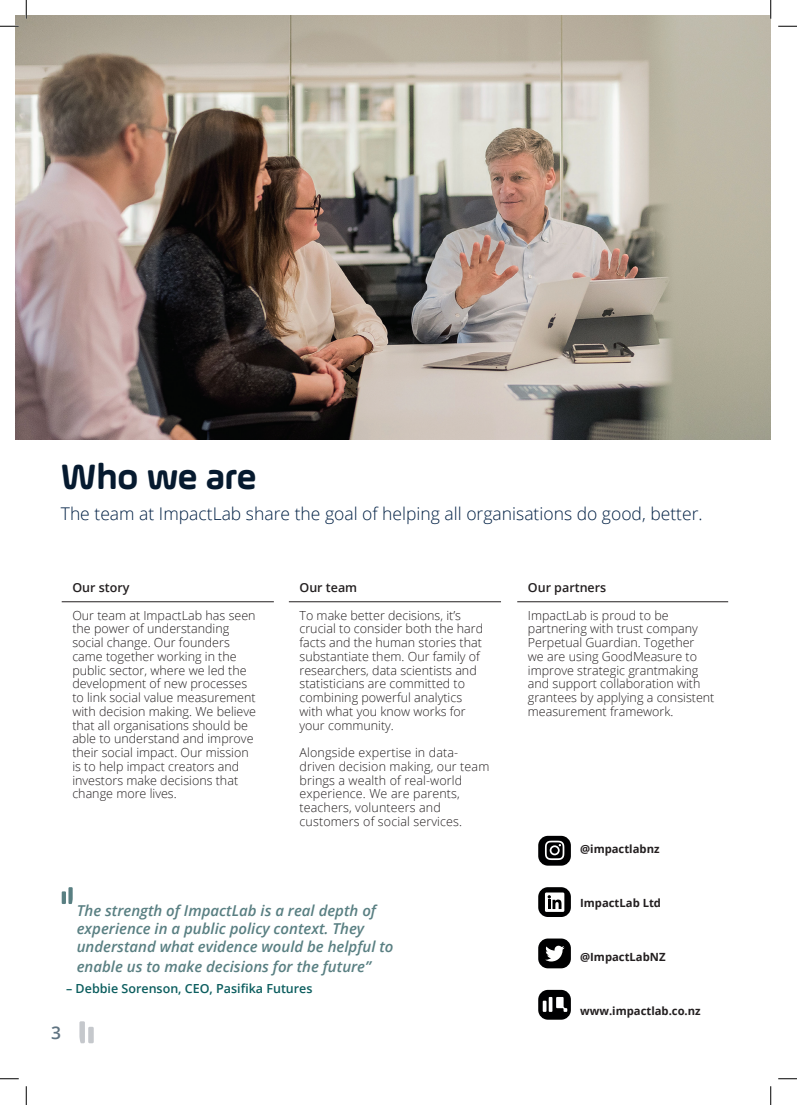
<style>
.page{position:relative;width:797px;height:1105px;background:#fff}
.page>*{position:absolute;margin:0;border:0;box-sizing:border-box;transform-origin:0 0}
.Heading_1{font:700 37.5px "Ample Soft";color:#061a2f}
.Subhead{font:300 17.5px "Open Sans";color:#002044}
.t1{font:600 17.5px "Open Sans";color:#375062}
.Heading_2{font:italic 600 15px/18px "Open Sans";color:#597f82}
.Impact_map_text{font:300 12.5px/13.8px "Open Sans";color:#231f20}
.t2{font:600 12.5px "Open Sans";color:#0b5d5e}
.Column_header{font:600 12.5px "Open Sans";color:#231f20}
.Sidebar_list{font:700 11.25px "Open Sans";color:#231f20}
</style>
<div class="page">
<svg style="left:79px;top:1021px;width:15px;height:22px"></svg>
<img style="left:16px;top:16px;width:754px;height:424px">
<svg style="left:538px;top:887px;width:33px;height:30px"></svg>
<svg style="left:538px;top:836px;width:33px;height:30px"></svg>
<div style="left:551px;top:847px;width:7px;height:6px;background:#000001;border-radius:50%"></div>
<svg style="left:538px;top:938px;width:33px;height:30px"></svg>
<svg style="left:538px;top:990px;width:33px;height:30px"></svg>
<hr style="left:62px;top:601px;width:212px;height:1px;background:#231f20">
<hr style="left:289px;top:601px;width:212px;height:1px;background:#231f20">
<hr style="left:517px;top:601px;width:211px;height:1px;background:#231f20">
<svg style="left:62px;top:887px;width:11px;height:17px"></svg>
<svg style="left:0;top:25px;width:19px;height:2px"></svg>
<svg style="left:778px;top:25px;width:19px;height:2px"></svg>
<svg style="left:0;top:1078px;width:19px;height:1px"></svg>
<svg style="left:778px;top:1078px;width:19px;height:1px"></svg>
<svg style="left:25px;top:0;width:2px;height:19px"></svg>
<svg style="left:25px;top:1086px;width:2px;height:19px"></svg>
<svg style="left:770px;top:0;width:1px;height:19px"></svg>
<svg style="left:770px;top:1086px;width:1px;height:19px"></svg>
<p class="Heading_1" style="left:61px;top:454px;width:197px">Who we are</p>
<p class="Subhead" style="left:61px;top:501px;width:643px">The team at ImpactLab share the goal of helping all organisations do good, better.</p>
<p class="Column_header" style="left:72px;top:579px;width:59px">Our story</p>
<p class="Impact_map_text" style="left:72px;top:608px;width:185px">Our team at ImpactLab has seen the power of understanding social change. Our founders came together working in the public sector, where we led the development of new processes to link social value measurement with decision making. We believe that all organisations should be able to understand and improve their social impact. Our mission is to help impact creators and investors make decisions that change more lives.</p>
<p class="Column_header" style="left:299px;top:579px;width:59px">Our team</p>
<p class="Impact_map_text" style="left:299px;top:608px;width:185px">To make better decisions, it’s crucial to consider both the hard facts and the human stories that substantiate them. Our family of researchers, data scientists and statisticians are committed to combining powerful analytics with what you know works for your community.</p>
<p class="Impact_map_text" style="left:299px;top:745px;width:191px">Alongside expertise in data&shy;driven decision making, our team brings a wealth of real-world experience. We are parents, teachers, volunteers and customers of social services.</p>
<p class="Heading_2" style="left:77px;top:901px;width:318px">The strength of ImpactLab is a real depth of experience in a public policy context. They understand what evidence would be helpful to</p>
<p class="Heading_2" style="left:77px;top:957px;width:296px">enable us to make decisions for the future”</p>
<p class="t2" style="left:66px;top:980px;width:248px">– Debbie Sorenson, CEO, Pasifika Futures</p>
<h2 class="t1" style="left:51px;top:1020px;width:11px">3</h2>
<p class="Column_header" style="left:528px;top:579px;width:80px">Our partners</p>
<p class="Impact_map_text" style="left:528px;top:608px;width:188px">ImpactLab is proud to be partnering with trust company<br>Perpetual Guardian. Together<br>we are using GoodMeasure to improve strategic grantmaking and support collaboration with grantees by applying a consistent measurement framework.</p>
<p class="Sidebar_list" style="left:580px;top:841px;width:81px">@impactlabnz</p>
<p class="Sidebar_list" style="left:580px;top:895px;width:82px">ImpactLab Ltd</p>
<p class="Sidebar_list" style="left:580px;top:949px;width:87px">@ImpactLabNZ</p>
<p class="Sidebar_list" style="left:580px;top:1003px;width:122px">www.impactlab.co.nz</p>
</div>
